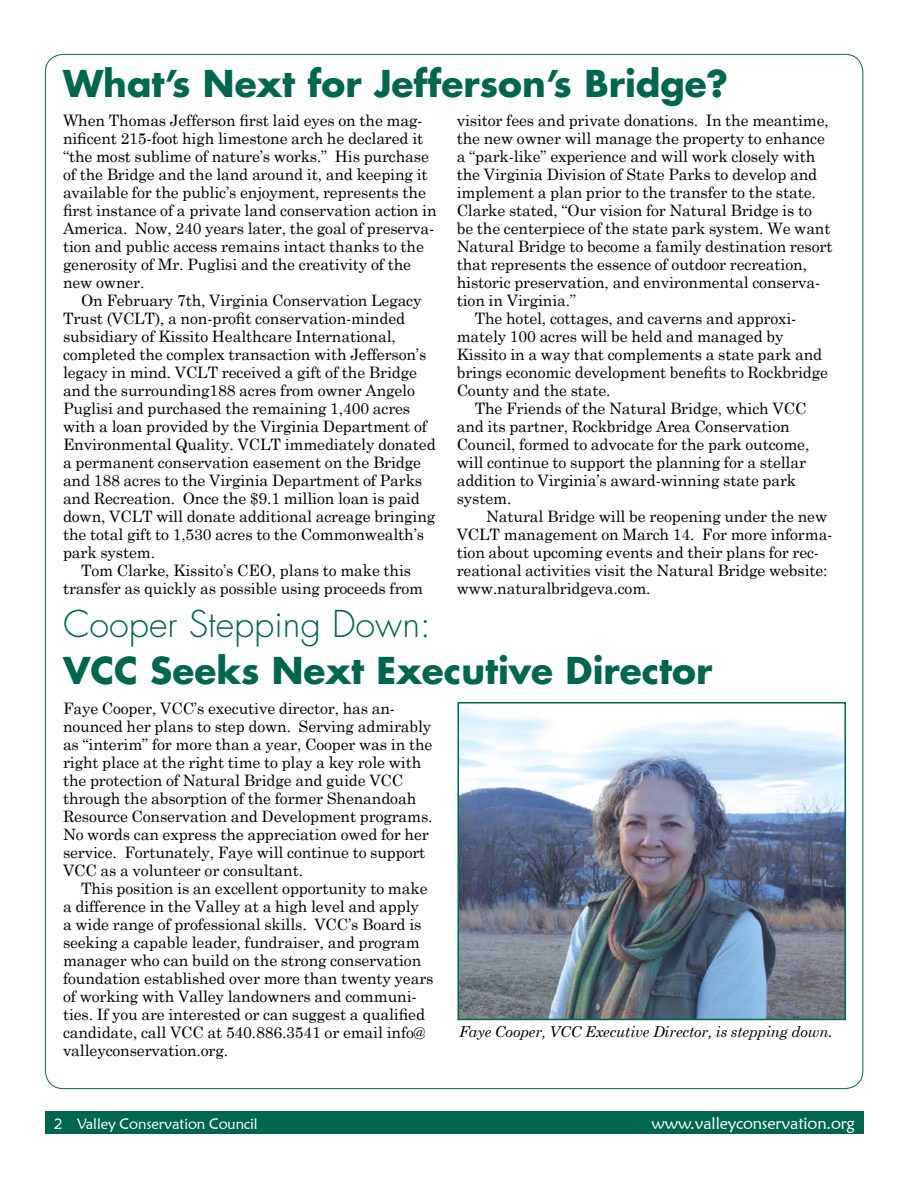
<style>
.page{position:relative;width:918px;height:1188px;background:#fff}
.page>*{position:absolute;margin:0;border:0;box-sizing:border-box;transform-origin:0 0}
.t1{font:700 36px "Futura Std";color:#00674e}
.t2{font:300 36px "Futura Std";color:#00674e}
.t3{font:16.5px "Maiandra GD";letter-spacing:-.01em;color:#fff}
.t4{font:15.75px/18px "Century Schoolbook";letter-spacing:-.01em;color:#000}
.t5{font:italic 15px "Century Schoolbook";letter-spacing:-.01em;color:#000}
.t6{font:15px "Maiandra GD";letter-spacing:-.01em;color:#fff}
</style>
<div class="page">
<div style="left:45px;top:1112px;width:819px;height:22px;background:#00674e"></div>
<img style="left:461px;top:708px;width:382px;height:309px">
<div style="left:458px;top:702px;width:388px;height:318px;border:2px solid #00674e"></div>
<h1 class="t1" style="left:63px;top:60px;width:667px">What’s Next for Jefferson’s Bridge?</h1>
<p class="t4" style="left:63px;top:110px;width:375px">When Thomas Jefferson first laid eyes on the mag&shy;nificent 215-foot high limestone arch he declared it “the most sublime of nature’s works.” His purchase of the Bridge and the land around it, and keeping it available for the public’s enjoyment, represents the first instance of a private land conservation action in America. Now, 240 years later, the goal of preserva&shy;tion and public access remains intact thanks to the generosity of Mr. Puglisi and the creativity of the new owner.</p>
<p class="t4" style="left:81px;top:290px;width:342px">On February 7th, Virginia Conservation Legacy</p>
<p class="t4" style="left:63px;top:308px;width:344px">Trust (VCLT), a non-profit conservation-minded</p>
<p class="t4" style="left:63px;top:326px;width:334px">subsidiary of Kissito Healthcare International,</p>
<p class="t4" style="left:63px;top:344px;width:365px">completed the complex transaction with Jefferson’s</p>
<p class="t4" style="left:63px;top:362px;width:356px">legacy in mind. VCLT received a gift of the Bridge</p>
<p class="t4" style="left:63px;top:380px;width:353px">and the surrounding188 acres from owner Angelo</p>
<p class="t4" style="left:63px;top:398px;width:349px">Puglisi and purchased the remaining 1,400 acres</p>
<p class="t4" style="left:63px;top:416px;width:366px">with a loan provided by the Virginia Department of</p>
<p class="t4" style="left:63px;top:434px;width:374px">Environmental Quality. VCLT immediately donated</p>
<p class="t4" style="left:63px;top:452px;width:360px">a permanent conservation easement on the Bridge</p>
<p class="t4" style="left:63px;top:470px;width:361px">and 188 acres to the Virginia Department of Parks</p>
<p class="t4" style="left:63px;top:488px;width:358px">and Recreation. Once the $9.1 million loan is paid</p>
<p class="t4" style="left:63px;top:506px;width:374px">down, VCLT will donate additional acreage bringing</p>
<p class="t4" style="left:63px;top:524px;width:363px">the total gift to 1,530 acres to the Commonwealth’s</p>
<p class="t4" style="left:63px;top:542px;width:94px">park system.</p>
<p class="t4" style="left:81px;top:560px;width:332px">Tom Clarke, Kissito’s CEO, plans to make this</p>
<p class="t4" style="left:63px;top:578px;width:362px">transfer as quickly as possible using proceeds from</p>
<p class="t4" style="left:457px;top:110px;width:374px">visitor fees and private donations. In the meantime,</p>
<p class="t4" style="left:457px;top:128px;width:370px">the new owner will manage the property to enhance</p>
<p class="t4" style="left:457px;top:146px;width:360px">a “park-like” experience and will work closely with</p>
<p class="t4" style="left:457px;top:164px;width:362px">the Virginia Division of State Parks to develop and</p>
<p class="t4" style="left:457px;top:182px;width:361px">implement a plan prior to the transfer to the state.</p>
<p class="t4" style="left:457px;top:200px;width:357px">Clarke stated, “Our vision for Natural Bridge is to</p>
<p class="t4" style="left:457px;top:218px;width:375px">be the centerpiece of the state park system. We want</p>
<p class="t4" style="left:457px;top:236px;width:377px">Natural Bridge to become a family destination resort</p>
<p class="t4" style="left:457px;top:254px;width:352px">that represents the essence of outdoor recreation,</p>
<p class="t4" style="left:457px;top:272px;width:365px">historic preservation, and environmental conserva-</p>
<p class="t4" style="left:457px;top:290px;width:121px">tion in Virginia.”</p>
<p class="t4" style="left:475px;top:308px;width:323px">The hotel, cottages, and caverns and approxi-</p>
<p class="t4" style="left:457px;top:326px;width:328px">mately 100 acres will be held and managed by</p>
<p class="t4" style="left:457px;top:344px;width:367px">Kissito in a way that complements a state park and</p>
<p class="t4" style="left:457px;top:362px;width:373px">brings economic development benefits to Rockbridge</p>
<p class="t4" style="left:457px;top:380px;width:155px">County and the state.</p>
<p class="t4" style="left:475px;top:398px;width:333px">The Friends of the Natural Bridge, which VCC</p>
<p class="t4" style="left:457px;top:416px;width:335px">and its partner, Rockbridge Area Conservation</p>
<p class="t4" style="left:457px;top:434px;width:354px">Council, formed to advocate for the park outcome,</p>
<p class="t4" style="left:457px;top:452px;width:351px">will continue to support the planning for a stellar</p>
<p class="t4" style="left:457px;top:470px;width:341px">addition to Virginia’s award-winning state park</p>
<p class="t4" style="left:457px;top:488px;width:56px">system.</p>
<p class="t4" style="left:486px;top:506px;width:343px">Natural Bridge will be reopening under the new</p>
<p class="t4" style="left:457px;top:524px;width:377px">VCLT management on March 14. For more informa-</p>
<p class="t4" style="left:457px;top:542px;width:364px">tion about upcoming events and their plans for rec-</p>
<p class="t4" style="left:457px;top:560px;width:372px">reational activities visit the Natural Bridge website:</p>
<p class="t4" style="left:457px;top:578px;width:195px">www.naturalbridgeva.com.</p>
<h1 class="t2" style="left:63px;top:602px;width:370px">Cooper Stepping Down:</h1>
<h1 class="t1" style="left:63px;top:647px;width:651px">VCC Seeks Next Executive Director</h1>
<p class="t4" style="left:63px;top:698px;width:371px">Faye Cooper, VCC’s executive director, has an&shy;nounced her plans to step down. Serving admirably as “interim” for more than a year, Cooper was in the right place at the right time to play a key role with the protection of Natural Bridge and guide VCC through the absorption of the former Shenandoah Resource Conservation and Development programs.<br>No words can express the appreciation owed for her service. Fortunately, Faye will continue to support VCC as a volunteer or consultant.</p>
<p class="t4" style="left:63px;top:878px;width:372px;text-indent:18px">This position is an excellent opportunity to make a difference in the Valley at a high level and apply<br>a wide range of professional skills. VCC’s Board is seeking a capable leader, fundraiser, and program manager who can build on the strong conservation foundation established over more than twenty years of working with Valley landowners and communi&shy;ties. If you are interested or can suggest a qualified candidate, call VCC at 540.886.3541 or email info@ valleyconservation.org.</p>
<p class="t5" style="left:459px;top:1020px;width:375px">Faye Cooper, VCC Executive Director, is stepping down.</p>
<p class="t6" style="left:77px;top:1115px;width:182px">Valley Conservation Council</p>
<p class="t3" style="left:651px;top:1113px;width:205px">www.valleyconservation.org</p>
</div>
